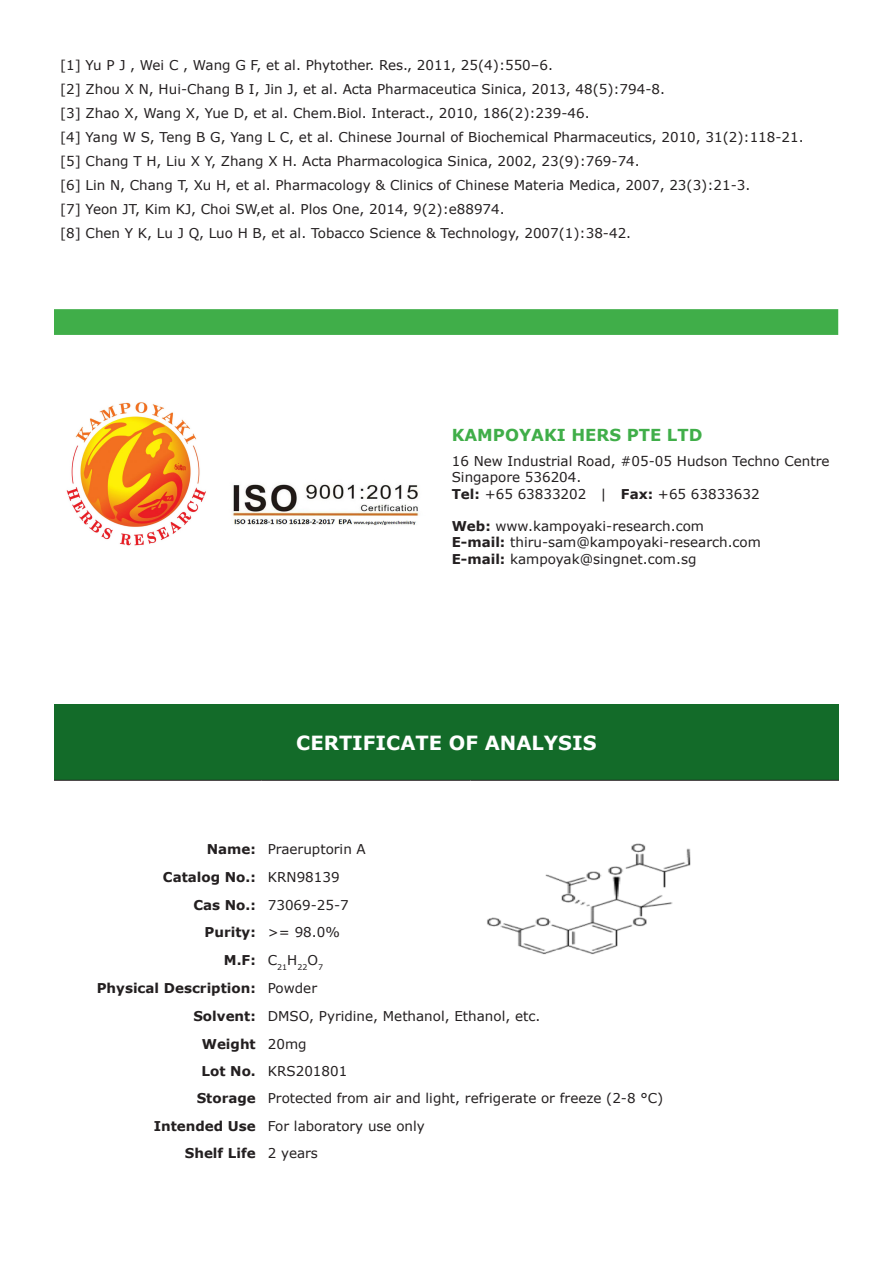
<style>
.page{position:relative;width:893px;height:1263px;background:#fff}
.page>*{position:absolute;margin:0;border:0;box-sizing:border-box;transform-origin:0 0}
.t1{font:700 19.5px "Verdana";color:#fff}
.t2{font:700 16.5px "Verdana";color:#40ae49}
.t3{font:13.5px "Verdana";color:#231f20}
.t4{font:700 13.5px "Verdana";color:#231f20}
.t5{font:7.8px "Verdana";color:#231f20}
.s1{font-weight:700}
</style>
<div class="page">
<svg style="left:54px;top:309px;width:784px;height:26px"></svg>
<img style="left:66px;top:402px;width:140px;height:144px">
<img style="left:232px;top:484px;width:187px;height:41px">
<div style="left:54px;top:704px;width:785px;height:76px;background:#136b29"></div>
<hr style="left:54px;top:780px;width:208px;height:1px;background:#231f20">
<hr style="left:262px;top:780px;width:208px;height:1px;background:#231f20">
<hr style="left:470px;top:780px;width:369px;height:1px;background:#231f20">
<img style="left:487px;top:843px;width:204px;height:112px">
<p class="t3" style="left:60px;top:57px;width:494px">[1] Yu P J , Wei C , Wang G F, et al. Phytother. Res., 2011, 25(4):550–6.</p>
<p class="t3" style="left:60px;top:81px;width:606px">[2] Zhou X N, Hui-Chang B I, Jin J, et al. Acta Pharmaceutica Sinica, 2013, 48(5):794-8.</p>
<p class="t3" style="left:60px;top:105px;width:531px">[3] Zhao X, Wang X, Yue D, et al. Chem.Biol. Interact., 2010, 186(2):239-46.</p>
<p class="t3" style="left:60px;top:129px;width:745px">[4] Yang W S, Teng B G, Yang L C, et al. Chinese Journal of Biochemical Pharmaceutics, 2010, 31(2):118-21.</p>
<p class="t3" style="left:60px;top:153px;width:581px">[5] Chang T H, Liu X Y, Zhang X H. Acta Pharmacologica Sinica, 2002, 23(9):769-74.</p>
<p class="t3" style="left:60px;top:177px;width:692px">[6] Lin N, Chang T, Xu H, et al. Pharmacology &amp; Clinics of Chinese Materia Medica, 2007, 23(3):21-3.</p>
<p class="t3" style="left:60px;top:201px;width:446px">[7] Yeon JT, Kim KJ, Choi SW,et al. Plos One, 2014, 9(2):e88974.</p>
<p class="t3" style="left:60px;top:225px;width:573px">[8] Chen Y K, Lu J Q, Luo H B, et al. Tobacco Science &amp; Technology, 2007(1):38-42.</p>
<p class="t2" style="left:452px;top:424px;width:252px">KAMPOYAKI HERS PTE LTD</p>
<p class="t3" style="left:452px;top:453px;width:379px">16 New Industrial Road, #05-05 Hudson Techno Centre</p>
<p class="t3" style="left:452px;top:469px;width:131px">Singapore 536204.</p>
<p class="t3" style="left:452px;top:485px;width:309px"><span class="s1">Tel:</span> +65 63833202 | <span class="s1">Fax:</span> +65 63833632</p>
<p class="t3" style="left:452px;top:518px;width:254px"><span class="s1">Web:</span> www.kampoyaki-research.com</p>
<p class="t3" style="left:452px;top:534px;width:311px"><span class="s1">E-mail:</span> thiru-sam@kampoyaki-research.com</p>
<p class="t3" style="left:452px;top:550px;width:246px"><span class="s1">E-mail:</span> kampoyak@singnet.com.sg</p>
<p class="t1" style="left:296px;top:730px;width:302px">CERTIFICATE OF ANALYSIS</p>
<p class="t4" style="left:207px;top:840px;width:51px">Name:</p>
<p class="t3" style="left:268px;top:840px;width:100px">Praeruptorin A</p>
<p class="t4" style="left:163px;top:868px;width:94px">Catalog No.:</p>
<p class="t3" style="left:268px;top:868px;width:73px">KRN98139</p>
<p class="t4" style="left:193px;top:896px;width:64px">Cas No.:</p>
<p class="t3" style="left:268px;top:896px;width:82px">73069-25-7</p>
<p class="t4" style="left:205px;top:924px;width:53px">Purity:</p>
<p class="t3" style="left:268px;top:924px;width:74px">&gt;= 98.0%</p>
<p class="t4" style="left:224px;top:951px;width:33px">M.F:</p>
<p class="t5" style="left:268px;top:962px;width:57px"><sup>C</sup>21<sup>H</sup>22<sup>O</sup>7</p>
<p class="t4" style="left:97px;top:979px;width:161px">Physical Description:</p>
<p class="t3" style="left:268px;top:979px;width:51px">Powder</p>
<p class="t4" style="left:193px;top:1007px;width:64px">Solvent:</p>
<p class="t3" style="left:268px;top:1007px;width:274px">DMSO, Pyridine, Methanol, Ethanol, etc.</p>
<p class="t4" style="left:202px;top:1035px;width:56px">Weight</p>
<p class="t3" style="left:268px;top:1035px;width:40px">20mg</p>
<p class="t4" style="left:202px;top:1062px;width:56px">Lot No.</p>
<p class="t3" style="left:268px;top:1062px;width:81px">KRS201801</p>
<p class="t4" style="left:197px;top:1089px;width:61px">Storage</p>
<p class="t3" style="left:268px;top:1089px;width:397px">Protected from air and light, refrigerate or freeze (2-8 °C)</p>
<p class="t4" style="left:154px;top:1117px;width:104px">Intended Use</p>
<p class="t3" style="left:268px;top:1117px;width:159px">For laboratory use only</p>
<p class="t4" style="left:185px;top:1145px;width:72px">Shelf Life</p>
<p class="t3" style="left:268px;top:1145px;width:52px">2 years</p>
</div>
